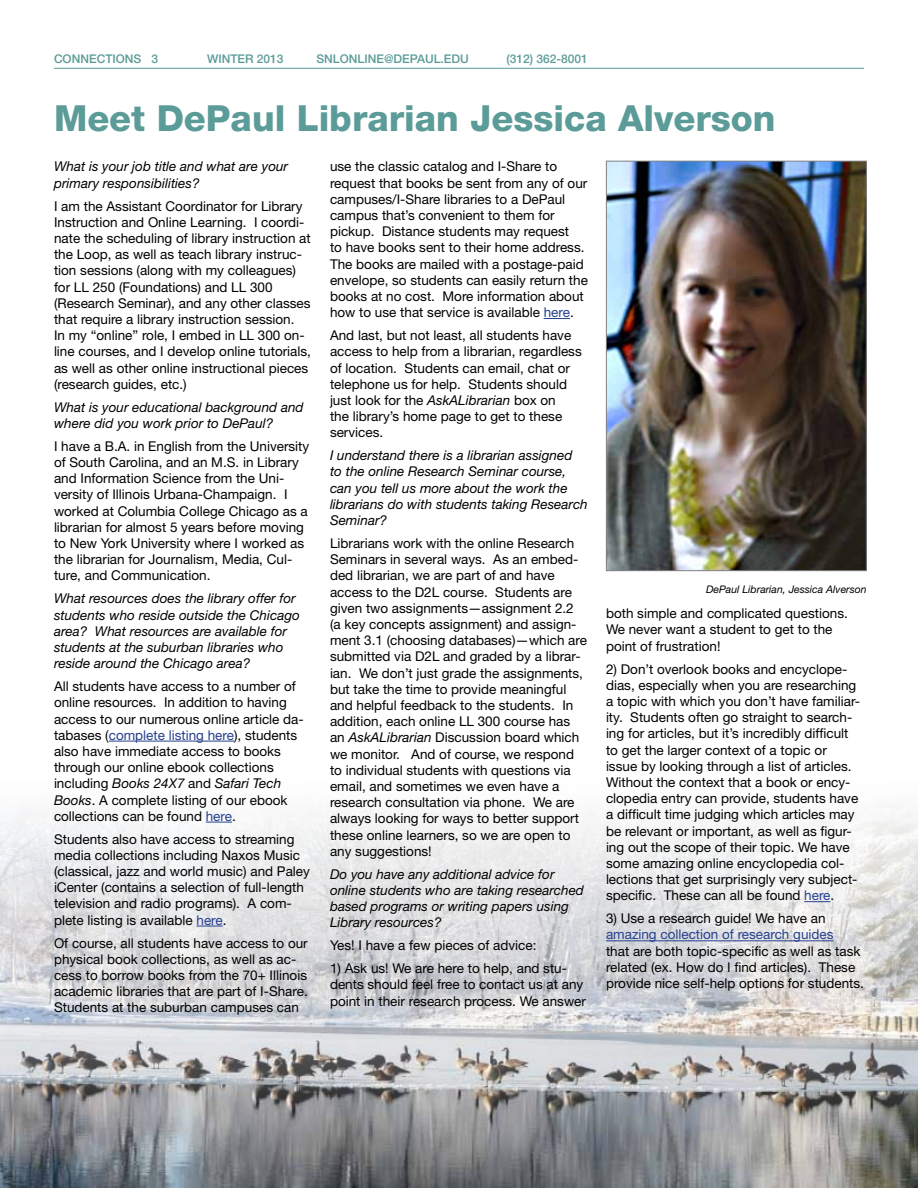
<style>
.page{position:relative;width:918px;height:1188px;background:#fff}
.page>*{position:absolute;margin:0;border:0;box-sizing:border-box;transform-origin:0 0}
.t1{font:800 36px "Helvetica Neue";color:#5b9b98}
.t2{font:13.5px/16.2px "Helvetica Neue";color:#000}
.t3{font:italic 13.5px/16.2px "Helvetica Neue";color:#000}
.t4{font:13.5px "Helvetica Neue";color:#25408f}
.t5{font:500 12px "Helvetica Neue";color:#5b9b98}
.t6{font:italic 10.5px "Helvetica Neue";color:#000}
.s1{color:#25408f}
.s2{font-style:italic}
</style>
<div class="page">
<img style="left:0;top:740px;width:918px;height:448px">
<img style="left:608px;top:163px;width:257px;height:406px">
<div style="left:606px;top:161px;width:261px;height:410px;border:1px solid #808285"></div>
<hr style="left:54px;top:68px;width:810px;height:1px;background:#5b9b98">
<hr style="left:109px;top:741px;width:125px;height:1px;background:#25408f">
<svg style="left:206px;top:822px;width:26px;height:1px"></svg>
<svg style="left:197px;top:926px;width:26px;height:1px"></svg>
<svg style="left:544px;top:318px;width:26px;height:1px"></svg>
<svg style="left:804px;top:901px;width:27px;height:1px"></svg>
<hr style="left:606px;top:940px;width:228px;height:1px;background:#25408f">
<p class="t5" style="left:54px;top:52px;width:106px">CONNECTIONS 3</p>
<p class="t5" style="left:207px;top:52px;width:78px">WINTER 2013</p>
<p class="t5" style="left:316px;top:52px;width:154px">SNLONLINE@DEPAUL.EDU</p>
<p class="t5" style="left:507px;top:52px;width:83px">(312) 362-8001</p>
<h1 class="t1" style="left:54px;top:97px;width:723px">Meet DePaul Librarian Jessica Alverson</h1>
<p class="t3" style="left:54px;top:158px;width:236px">What is your job title and what are your primary responsibilities?</p>
<p class="t2" style="left:54px;top:197px;width:259px">I am the Assistant Coordinator for Library Instruction and Online Learning. I coordi&shy;nate the scheduling of library instruction at the Loop, as well as teach library instruc&shy;tion sessions (along with my colleagues) for LL 250 (Foundations) and LL 300 (Research Seminar), and any other classes that require a library instruction session.<br>In my “online” role, I embed in LL 300 on&shy;line courses, and I develop online tutorials, as well as other online instructional pieces (research guides, etc.)</p>
<p class="t3" style="left:54px;top:399px;width:251px">What is your educational background and where did you work prior to DePaul?</p>
<p class="t2" style="left:54px;top:438px;width:257px">I have a B.A. in English from the University of South Carolina, and an M.S. in Library and Information Science from the Uni&shy;versity of Illinois Urbana-Champaign. I worked at Columbia College Chicago as a librarian for almost 5 years before moving to New York University where I worked as the librarian for Journalism, Media, Cul&shy;ture, and Communication.</p>
<p class="t3" style="left:54px;top:590px;width:247px">What resources does the library offer for students who reside outside the Chicago area? What resources are available for students at the suburban libraries who reside around the Chicago area?</p>
<p class="t2" style="left:54px;top:678px;width:251px">All students have access to a number of online resources. In addition to having access to our numerous online article da&shy;tabases (<span class="s1">complete listing here</span>), students also have immediate access to books through our online ebook collections including <span class="s2">Books 24X7</span> and <span class="s2">Safari Tech Books</span>. A complete listing of our ebook collections can be found <span class="s1">here</span>.</p>
<p class="t2" style="left:54px;top:831px;width:257px">Students also have access to streaming media collections including Naxos Music (classical, jazz and world music) and Paley iCenter (contains a selection of full-length television and radio programs). A com&shy;plete listing is available <span class="s1">here</span>.</p>
<p class="t2" style="left:54px;top:935px;width:255px">Of course, all students have access to our physical book collections, as well as ac&shy;cess to borrow books from the 70+ Illinois academic libraries that are part of I-Share.<br>Students at the suburban campuses can</p>
<p class="t2" style="left:330px;top:158px;width:259px">use the classic catalog and I-Share to request that books be sent from any of our campuses/I-Share libraries to a DePaul campus that’s convenient to them for pickup. Distance students may request<br>to have books sent to their home address.<br>The books are mailed with a postage-paid envelope, so students can easily return the books at no cost. More information about how to use that service is available <span class="s1">here</span>.</p>
<p class="t2" style="left:330px;top:327px;width:253px">And last, but not least, all students have access to help from a librarian, regardless of location. Students can email, chat or telephone us for help. Students should just look for the <span class="s2">AskALibrarian</span> box on<br>the library’s home page to get to these services.</p>
<p class="t3" style="left:330px;top:447px;width:259px">I understand there is a librarian assigned<br>to the online Research Seminar course, can you tell us more about the work the librarians do with students taking Research Seminar?</p>
<p class="t2" style="left:330px;top:535px;width:259px">Librarians work with the online Research Seminars in several ways. As an embed&shy;ded librarian, we are part of and have access to the D2L course. Students are given two assignments—assignment 2.2 (a key concepts assignment) and assign&shy;ment 3.1 (choosing databases)—which are submitted via D2L and graded by a librar&shy;ian. We don’t just grade the assignments, but take the time to provide meaningful and helpful feedback to the students. In addition, each online LL 300 course has an <span class="s2">AskALibrarian</span> Discussion board which we monitor. And of course, we respond to individual students with questions via email, and sometimes we even have a research consultation via phone. We are always looking for ways to better support these online learners, so we are open to any suggestions!</p>
<p class="t3" style="left:330px;top:866px;width:255px">Do you have any additional advice for online students who are taking researched based programs or writing papers using Library resources?</p>
<p class="t2" style="left:330px;top:937px;width:208px">Yes! I have a few pieces of advice:</p>
<p class="t2" style="left:330px;top:960px;width:258px">1) Ask us! We are here to help, and stu&shy;dents should feel free to contact us at any point in their research process. We answer</p>
<p class="t6" style="left:706px;top:583px;width:162px">DePaul Librarian, Jessica Alverson</p>
<p class="t2" style="left:606px;top:605px;width:243px">both simple and complicated questions.<br>We never want a student to get to the point of frustration!</p>
<p class="t2" style="left:606px;top:660px;width:256px">2) Don’t overlook books and encyclope&shy;dias, especially when you are researching a topic with which you don’t have familiar&shy;ity. Students often go straight to search&shy;ing for articles, but it’s incredibly difficult to get the larger context of a topic or issue by looking through a list of articles.<br>Without the context that a book or ency&shy;clopedia entry can provide, students have a difficult time judging which articles may be relevant or important, as well as figur&shy;ing out the scope of their topic. We have some amazing online encyclopedia col&shy;lections that get surprisingly very subject&shy;specific. These can all be found <span class="s1">here</span>.</p>
<p class="t2" style="left:606px;top:910px;width:221px">3) Use a research guide! We have an</p>
<p class="t4" style="left:606px;top:927px;width:229px">amazing collection of research guides</p>
<p class="t2" style="left:606px;top:943px;width:259px">that are both topic-specific as well as task related (ex. How do I find articles). These provide nice self-help options for students.</p>
</div>
